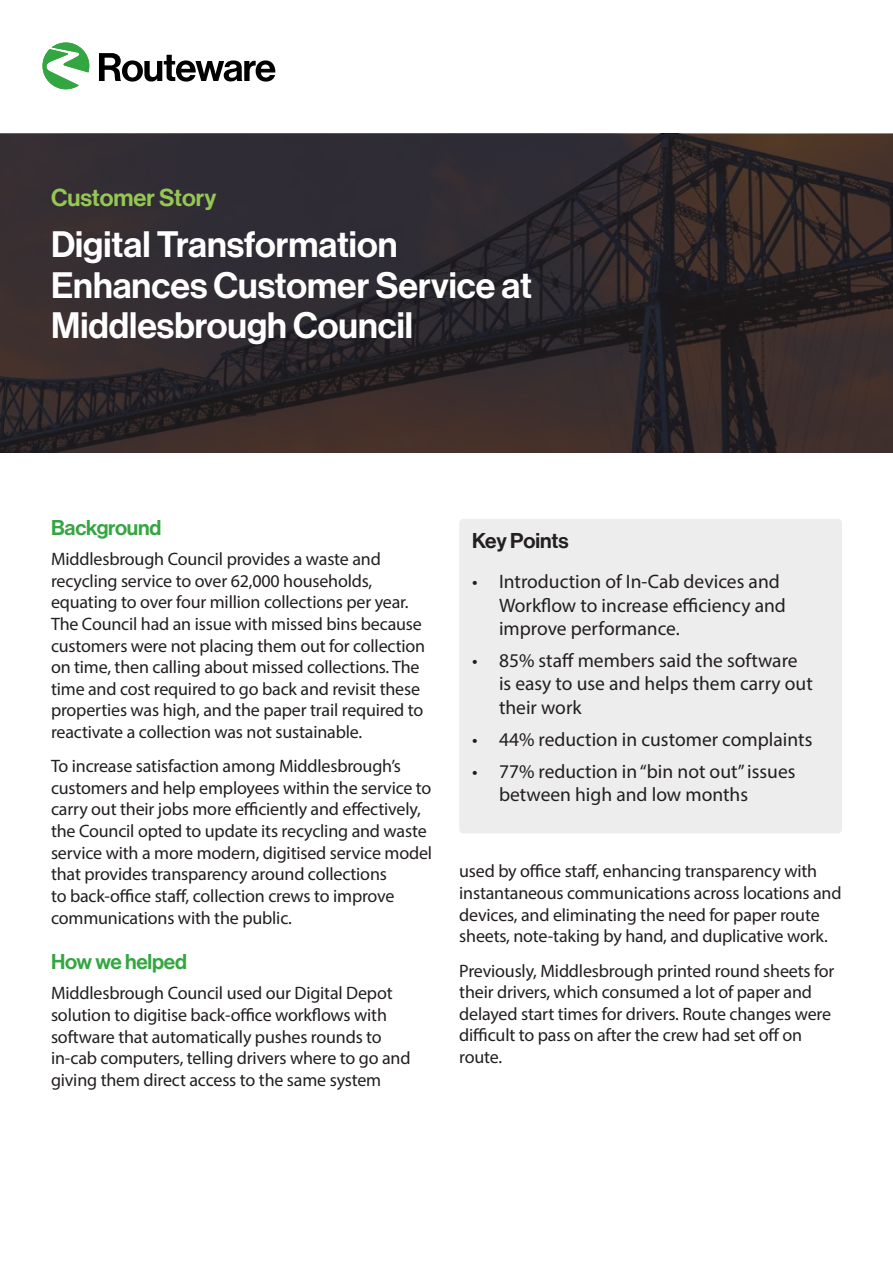
<style>
.page{position:relative;width:893px;height:1263px;background:#fff}
.page>*{position:absolute;margin:0;border:0;box-sizing:border-box;transform-origin:0 0}
.t1{font:36px/40.5px "N Haas Grotesk DS Pro 65 Md";color:#fff}
.t2{font:24px "N Haas Grotesk DS Pro 65 Md";color:#95c753}
.t3{font:21px "N Haas Grotesk DS Pro 65 Md";letter-spacing:-.01em;color:#36a642}
.t4{font:21px "N Haas Grotesk DS Pro 65 Md";letter-spacing:-.01em;color:#231f20}
.t5{font:19.5px/23.4px "Myriad Pro";color:#231f20}
.t6{font:18px/21.6px "Myriad Pro";letter-spacing:-.01em;color:#231f20}
</style>
<div class="page">
<div style="left:459px;top:519px;width:383px;height:314px;background:#ededed;border-radius:4px"></div>
<svg style="left:0;top:134px;width:893px;height:319px;background:#31292c"></svg>
<svg style="left:99px;top:53px;width:176px;height:29px"></svg>
<svg style="left:43px;top:43px;width:46px;height:46px"></svg>
<p class="t2" style="left:51px;top:183px;width:167px">Customer Story</p>
<p class="t1" style="left:51px;top:225px;width:482px">Digital Transformation<br>Enhances Customer Service at<br>Middlesbrough Council</p>
<p class="t3" style="left:51px;top:515px;width:112px">Background</p>
<p class="t6" style="left:51px;top:548px;width:376px">Middlesbrough Council provides a waste and recycling service to over 62,000 households, equating to over four million collections per year.<br>The Council had an issue with missed bins because customers were not placing them out for collection on time, then calling about missed collections. The time and cost required to go back and revisit these properties was high, and the paper trail required to reactivate a collection was not sustainable.</p>
<p class="t6" style="left:51px;top:755px;width:383px">To increase satisfaction among Middlesbrough’s customers and help employees within the service to carry out their jobs more efficiently and effectively, the Council opted to update its recycling and waste service with a more modern, digitised service model that provides transparency around collections<br>to back-office staff, collection crews to improve communications with the public.</p>
<p class="t3" style="left:51px;top:950px;width:138px">How we helped</p>
<p class="t6" style="left:51px;top:982px;width:361px">Middlesbrough Council used our Digital Depot solution to digitise back-office workflows with software that automatically pushes rounds to in-cab computers, telling drivers where to go and giving them direct access to the same system</p>
<p class="t4" style="left:472px;top:528px;width:98px">Key Points</p>
<p class="t5" style="left:499px;top:570px;width:288px;text-indent:-27px">• Introduction of In-Cab devices and<br>Workflow to increase efficiency and improve performance.</p>
<p class="t5" style="left:499px;top:648px;width:315px;text-indent:-27px">• 85% staff members said the software is easy to use and helps them carry out their work</p>
<p class="t5" style="left:472px;top:727px;width:342px">• 44% reduction in customer complaints</p>
<p class="t5" style="left:499px;top:759px;width:298px;text-indent:-27px">• 77% reduction in “bin not out” issues between high and low months</p>
<p class="t6" style="left:459px;top:860px;width:384px">used by office staff, enhancing transparency with instantaneous communications across locations and devices, and eliminating the need for paper route sheets, note-taking by hand, and duplicative work.</p>
<p class="t6" style="left:459px;top:959px;width:377px">Previously, Middlesbrough printed round sheets for their drivers, which consumed a lot of paper and delayed start times for drivers. Route changes were difficult to pass on after the crew had set off on route.</p>
</div>
